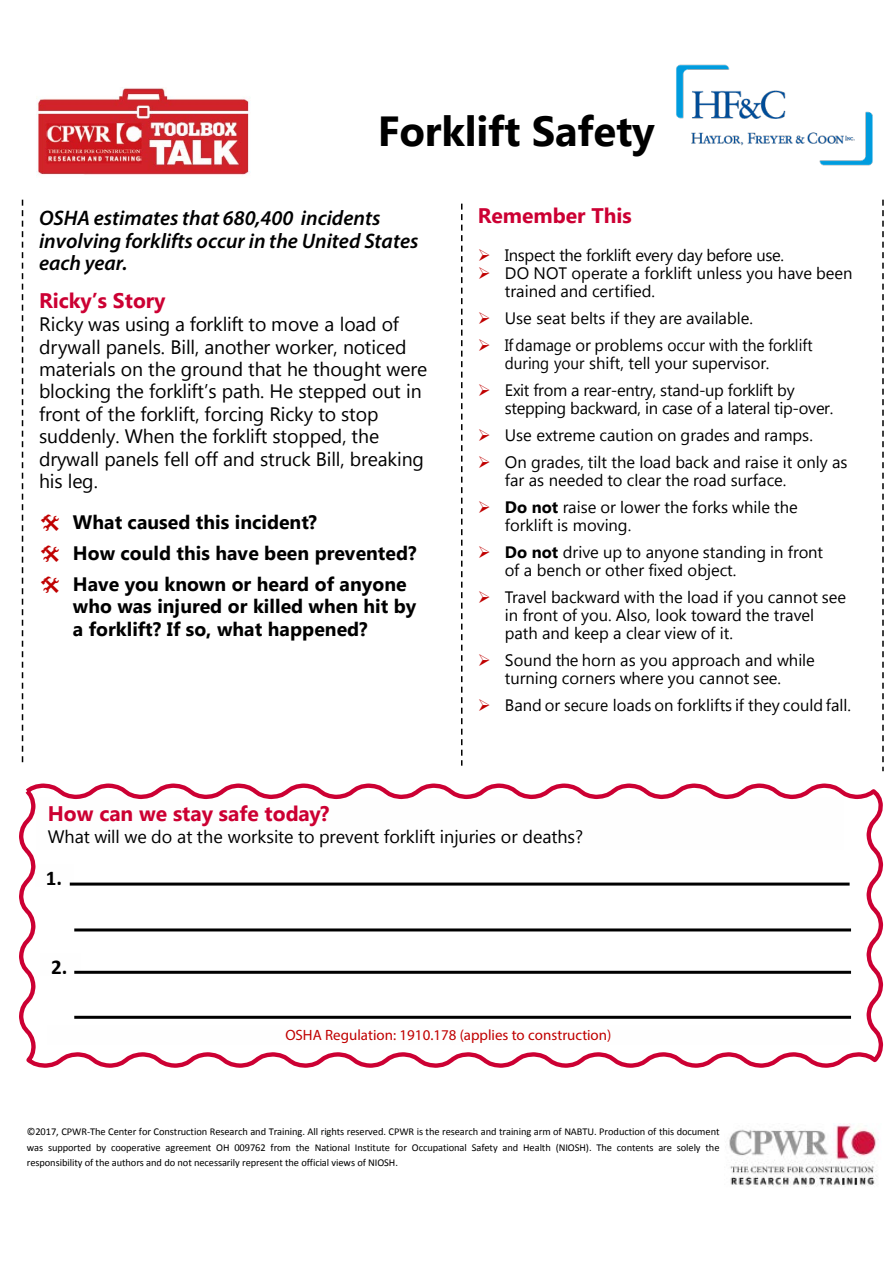
<style>
.page{position:relative;width:893px;height:1263px;background:#fff}
.page>*{position:absolute;margin:0;border:0;box-sizing:border-box;transform-origin:0 0}
.t1{font:700 42px "Khmer UI";letter-spacing:-.005em;color:#000}
.t2{font:italic 600 21px/22.5px "Myriad Pro";color:#000}
.t3{font:700 21px "Khmer UI";color:#c03}
.t4{font:700 21px "Khmer UI";color:#cc0032}
.t5{font:700 21px "Calibri";color:#000}
.t6{font:19.5px/22.4px "Khmer UI";letter-spacing:-.005em;color:#000}
.t7{font:700 19.5px/31px "Khmer UI";color:#000}
.t8{font:18px "Khmer UI";letter-spacing:-.005em;color:#000}
.t9{font:16.5px/18px "Khmer UI";color:#000}
.t10{font:16.5px/18px "Khmer UI";letter-spacing:-.02em;color:#000}
.t11{font:16.5px/18px "Khmer UI";color:#000;scale:.94 1}
.t12{font:15px "Myriad Pro";letter-spacing:.005em;color:#c00000}
.t13{font:10.5px/15.3px "Calibri";letter-spacing:-.01em;color:#000;text-align:justify}
.s1{color:#c00000}
.s2{font-weight:700}
</style>
<div class="page">
<img style="left:36px;top:87px;width:214px;height:88px">
<svg style="left:882px;top:200px;width:2px;height:571px"></svg>
<svg style="left:22px;top:200px;width:1px;height:563px"></svg>
<svg style="left:461px;top:204px;width:1px;height:562px"></svg>
<svg style="left:19px;top:783px;width:865px;height:285px"></svg>
<img style="left:35px;top:865px;width:39px;height:21px">
<img style="left:41px;top:954px;width:39px;height:21px">
<img style="left:37px;top:797px;width:806px;height:53px">
<img style="left:729px;top:1123px;width:150px;height:64px">
<img style="left:676px;top:64px;width:197px;height:102px">
<h1 class="t1" style="left:378px;top:107px;width:279px">Forklift Safety</h1>
<p class="t2" style="left:39px;top:207px;width:381px">OSHA estimates that 680,400 incidents involving forklifts occur in the United States each year.</p>
<p class="t3" style="left:39px;top:289px;width:128px">Ricky’s Story</p>
<p class="t6" style="left:39px;top:313px;width:390px">Ricky was using a forklift to move a load of drywall panels. Bill, another worker, noticed materials on the ground that he thought were blocking the forklift’s path. He stepped out in front of the forklift, forcing Ricky to stop suddenly. When the forklift stopped, the drywall panels fell off and struck Bill, breaking his leg.</p>
<p class="t7" style="left:73px;top:507px;width:345px">What caused this incident?<br>How could this have been prevented?<br>Have you known or heard of anyone</p>
<p class="t7" style="left:73px;top:595px;width:345px;line-height:22.2px">who was injured or killed when hit by a forklift? If so, what happened?</p>
<p class="t3" style="left:478px;top:203px;width:155px">Remember This</p>
<p class="t10" style="left:478px;top:246px;width:308px"><span class="s1">➢</span> Inspect the forklift every day before use.</p>
<p class="t9" style="left:505px;top:265px;width:349px;text-indent:-27px"><span class="s1">➢</span> DO NOT operate a forklift unless you have been trained and certified.</p>
<p class="t9" style="left:478px;top:310px;width:277px"><span class="s1">➢</span> Use seat belts if they are available.</p>
<p class="t11" style="left:505px;top:337px;width:329px;text-indent:-27px"><span class="s1">➢</span> Ifdamage or problems occur with the forklift during your shift, tell your supervisor.</p>
<p class="t10" style="left:505px;top:382px;width:330px;text-indent:-27px"><span class="s1">➢</span> Exit from a rear-entry, stand-up forklift by stepping backward, in case of a lateral tip-over.</p>
<p class="t9" style="left:478px;top:427px;width:336px"><span class="s1">➢</span> Use extreme caution on grades and ramps.</p>
<p class="t9" style="left:505px;top:454px;width:344px;text-indent:-27px"><span class="s1">➢</span> On grades, tilt the load back and raise it only as far as needed to clear the road surface.</p>
<p class="t9" style="left:505px;top:499px;width:294px;text-indent:-27px"><span class="s1">➢</span> <span class="s2">Do not</span> raise or lower the forks while the forklift is moving.</p>
<p class="t9" style="left:505px;top:544px;width:320px;text-indent:-27px"><span class="s1">➢</span> <span class="s2">Do not</span> drive up to anyone standing in front of a bench or other fixed object.</p>
<p class="t9" style="left:505px;top:589px;width:343px;text-indent:-27px"><span class="s1">➢</span> Travel backward with the load if you cannot see in front of you. Also, look toward the travel path and keep a clear view of it.</p>
<p class="t9" style="left:478px;top:652px;width:338px;text-align:center"><span class="s1">➢</span> Sound the horn as you approach and while turning corners where you cannot see.</p>
<p class="t9" style="left:478px;top:697px;width:375px"><span class="s1">➢</span> Band or secure loads on forklifts if they could fall.</p>
<p class="t4" style="left:48px;top:801px;width:283px">How can we stay safe today?</p>
<p class="t8" style="left:48px;top:826px;width:537px">What will we do at the worksite to prevent forklift injuries or deaths?</p>
<p class="t5" style="left:46px;top:864px;width:18px">1.</p>
<p class="t5" style="left:51px;top:953px;width:18px">2.</p>
<p class="t12" style="left:285px;top:1025px;width:328px">OSHA Regulation: 1910.178 (applies to construction)</p>
<p class="t13" style="left:27px;top:1124px;width:694px">©2017, CPWR-The Center for Construction Research and Training. All rights reserved. CPWR is the research and training arm of NABTU. Production of this document was supported by cooperative agreement OH 009762 from the National Institute for Occupational Safety and Health (NIOSH). The contents are solely the responsibility of the authors and do not necessarily represent the official views of NIOSH.</p>
</div>
